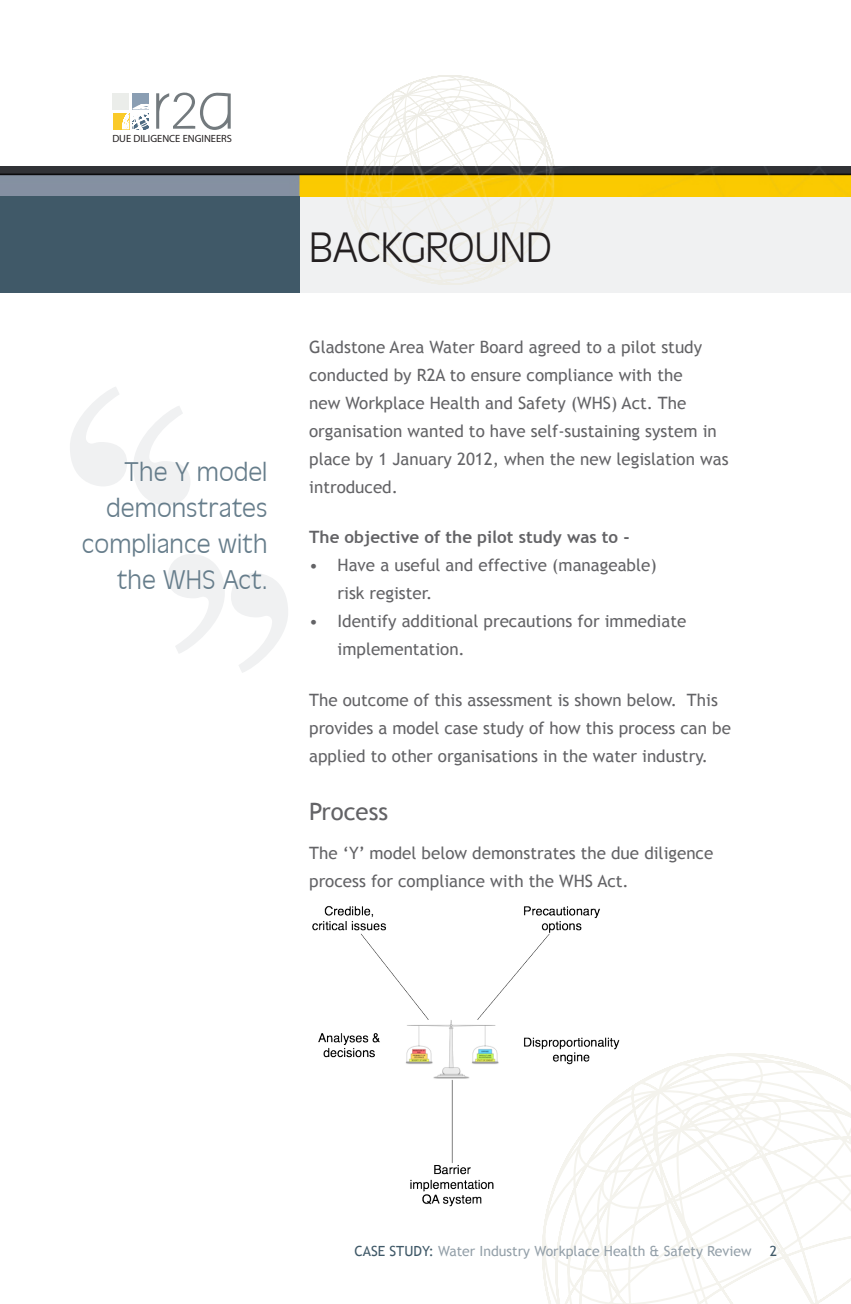
<style>
.page{position:relative;width:851px;height:1304px;background:#fff}
.page>*{position:absolute;margin:0;border:0;box-sizing:border-box;transform-origin:0 0}
.Heading_1_-_Section{font:44px "Antique Oli T Ligh";color:#231f20}
.t1{font:28px/36px "Antique Oli T Ligh";color:#667d8b;text-align:right}
.Heading_3____point{font:24px "Trebuchet MS";color:#636366}
.Body{font:17px/28px "Trebuchet MS";color:#636366}
.Body___point{font:17px/28px "Trebuchet MS";color:#636366}
.Body___point-2{font:700 17px "Trebuchet MS";color:#636366}
.t2{font:14px "Trebuchet MS";color:#94a0a9}
.t3{font:14px "Trebuchet MS";color:#405968}
.t4{font:condensed 10.4px "Frutiger";color:#231f20}
.s1{color:#405968}
</style>
<div class="page">
<svg style="left:542px;top:1053px;width:308px;height:251px"></svg>
<div style="left:299px;top:196px;width:551px;height:97px;background:#f0f1f2"></div>
<svg style="left:345px;top:75px;width:210px;height:210px"></svg>
<img style="left:0;top:167px;width:850px;height:29px">
<svg style="left:156px;top:93px;width:75px;height:37px"></svg>
<div style="left:113px;top:93px;width:16px;height:17px;background:#ebedea"></div>
<div style="left:113px;top:113px;width:16px;height:16px;background:#faca29"></div>
<div style="left:132px;top:93px;width:17px;height:17px;background:#8a9eb3"></div>
<svg style="left:122px;top:104px;width:27px;height:25px"></svg>
<div style="left:0;top:196px;width:299px;height:97px;background:#405968"></div>
<svg style="left:231px;top:573px;width:57px;height:100px"></svg>
<svg style="left:168px;top:554px;width:57px;height:99px"></svg>
<svg style="left:70px;top:387px;width:57px;height:99px"></svg>
<svg style="left:133px;top:406px;width:57px;height:99px"></svg>
<img style="left:312px;top:906px;width:315px;height:300px">
<p class="t4" style="left:112px;top:134px;width:121px">DUE DILIGENCE ENGINEERS</p>
<p class="t1" style="left:82px;top:454px;width:187px">The Y model demonstrates compliance with the WHS Act.</p>
<p class="Heading_1_-_Section" style="left:309px;top:224px;width:244px">BACKGROUND</p>
<p class="Body" style="left:309px;top:333px;width:421px">Gladstone Area Water Board agreed to a pilot study conducted by R2A to ensure compliance with the<br>new Workplace Health and Safety (WHS) Act. The organisation wanted to have self-sustaining system in place by 1 January 2012, when the new legislation was introduced.</p>
<p class="Body___point-2" style="left:309px;top:527px;width:322px">The objective of the pilot study was to -</p>
<p class="Body___point" style="left:337px;top:552px;width:320px;text-indent:-28px">• Have a useful and effective (manageable) risk register.</p>
<p class="Body___point" style="left:337px;top:608px;width:350px;text-indent:-28px">• Identify additional precautions for immediate implementation.</p>
<p class="Body" style="left:309px;top:686px;width:423px">The outcome of this assessment is shown below. This provides a model case study of how this process can be applied to other organisations in the water industry.</p>
<p class="Heading_3____point" style="left:309px;top:797px;width:80px">Process</p>
<p class="Body" style="left:309px;top:840px;width:405px">The ‘Y’ model below demonstrates the due diligence process for compliance with the WHS Act.</p>
<p class="t2" style="left:354px;top:1243px;width:398px"><span class="s1">CASE STUDY:</span> Water Industry Workplace Health &amp; Safety Review</p>
<p class="t3" style="left:769px;top:1243px;width:9px">2</p>
</div>
